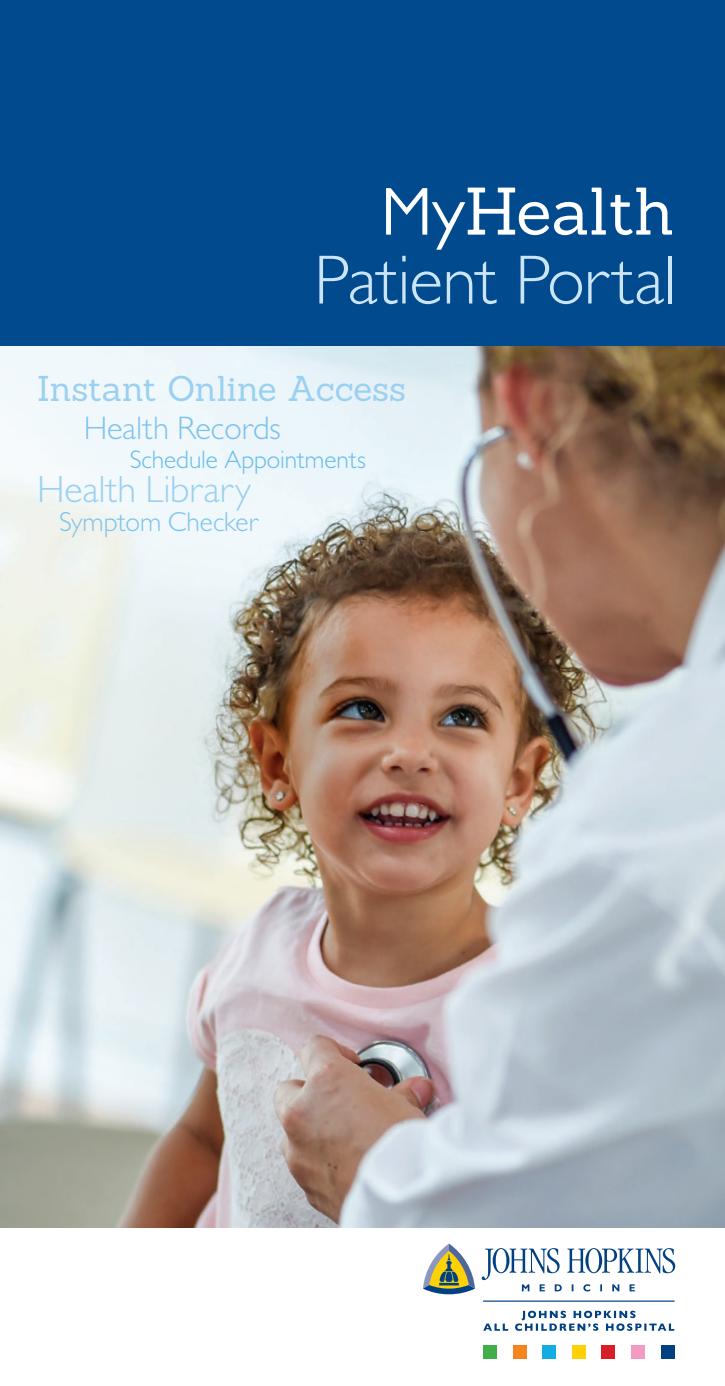
<style>
.page{position:relative;width:725px;height:1386px;background:#fff}
.page>*{position:absolute;margin:0;border:0;box-sizing:border-box;transform-origin:0 0}
.t1{font:300 70px "Gill Sans MT Std";letter-spacing:-.01em;color:#cbe5f7}
.t2{font:300 38.15px "Gill Sans MT Std";color:#9bd0f0}
.t3{font:35px "Sanchez";letter-spacing:-.005em;color:#9bd0f0}
.t4{font:300 32.73px "Gill Sans MT Std";color:#88c9ee}
.t5{font:300 27.47px "Gill Sans MT Std";letter-spacing:-.005em;color:#7cc4ec}
.t6{font:300 25.38px "Gill Sans MT Std";color:#65bdea}
</style>
<div class="page">
<div style="left:0;top:0;width:724px;height:1227px;background:#004a8d"></div>
<svg style="left:481px;top:1248px;width:194px;height:83px"></svg>
<div style="left:542px;top:1345px;width:14px;height:13px;background:#13ace3"></div>
<div style="left:571px;top:1345px;width:14px;height:13px;background:#fed006"></div>
<div style="left:601px;top:1345px;width:14px;height:13px;background:#d52027"></div>
<div style="left:483px;top:1345px;width:13px;height:13px;background:#40ae49"></div>
<div style="left:512px;top:1345px;width:14px;height:13px;background:#f58520"></div>
<div style="left:631px;top:1345px;width:13px;height:13px;background:#f499c2"></div>
<div style="left:660px;top:1345px;width:14px;height:13px;background:#014181"></div>
<svg style="left:423px;top:1244px;width:52px;height:51px"></svg>
<img style="left:1px;top:346px;width:723px;height:881px">
<svg style="left:386px;top:188px;width:286px;height:62px"></svg>
<h1 class="t1" style="left:314px;top:238px;width:364px">Patient Portal</h1>
<h3 class="t3" style="left:37px;top:366px;width:370px">Instant Online Access</h3>
<p class="t4" style="left:83px;top:409px;width:199px">Health Records</p>
<p class="t6" style="left:130px;top:444px;width:237px">Schedule Appointments</p>
<p class="t5" style="left:59px;top:505px;width:201px">Symptom Checker</p>
<h2 class="t2" style="left:37px;top:466px;width:215px">Health Library</h2>
</div>
